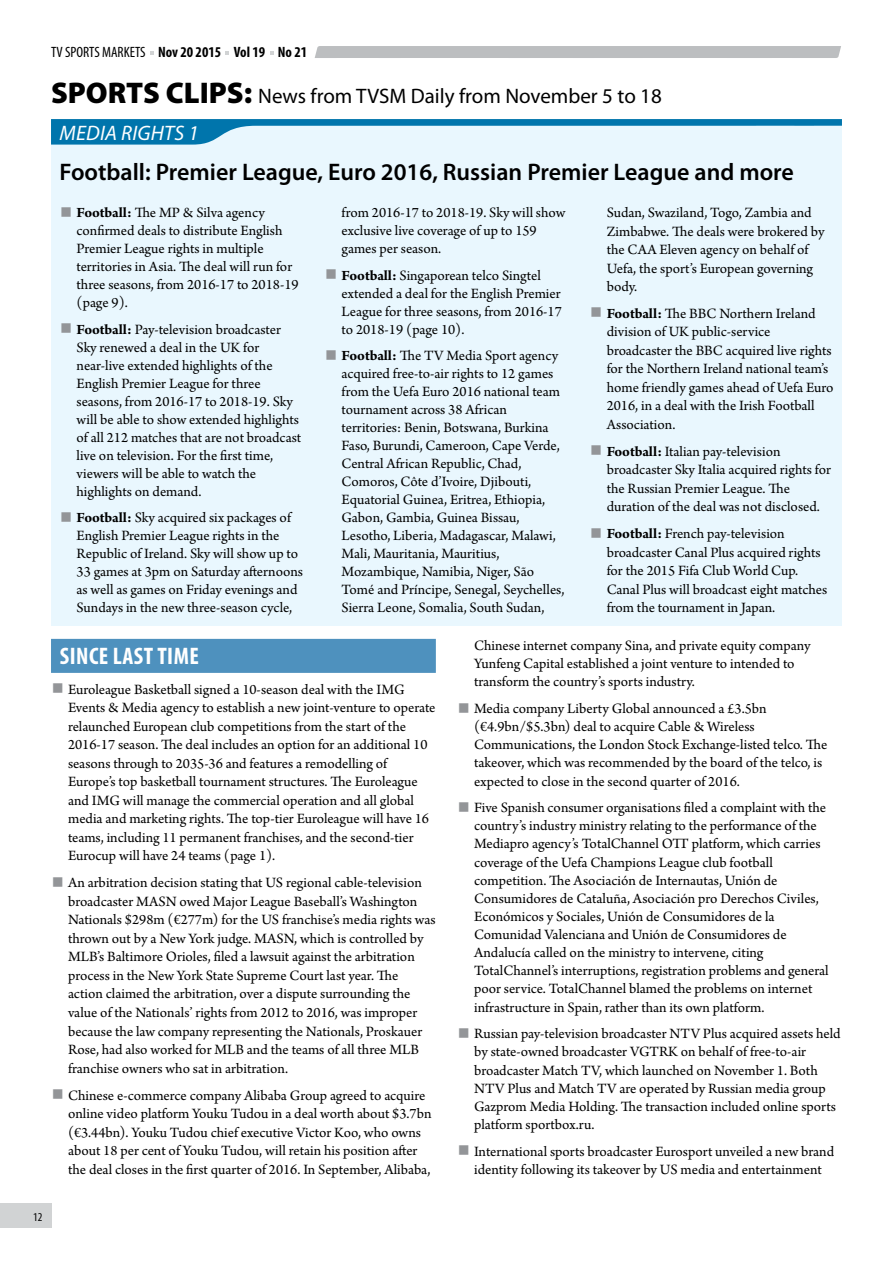
<style>
.page{position:relative;width:893px;height:1263px;background:#fff}
.page>*{position:absolute;margin:0;border:0;box-sizing:border-box;transform-origin:0 0}
.t1{font:600 24px "Myriad Pro";color:#000}
.t2{font:700 condensed 24px "Myriad Pro";letter-spacing:.02em;color:#fff}
.t3{font:21px "Myriad Pro";color:#000}
.t4{font:italic 21px "Myriad Pro";letter-spacing:.01em;color:#fff}
.t5{font:15px/18px "Arno Pro";color:#000}
.t6{font:700 condensed 15px "Myriad Pro";color:#000}
.t7{font:condensed 12px "Myriad Pro";color:#000}
.s1{font-weight:400}
.s2{font-weight:900;font-size:30px}
.s3{font-weight:700;font-size:42px;color:#939598}
.s4{font-weight:700}
</style>
<div class="page">
<div style="left:0;top:1204px;width:51px;height:24px;background:#d1d3d4"></div>
<div style="left:315px;top:46px;width:526px;height:12px;background:#bcbec0"></div>
<div style="left:51px;top:639px;width:385px;height:34px;background:#4e91be"></div>
<div style="left:51px;top:119px;width:791px;height:506px;background:#e9f7fe"></div>
<svg style="left:51px;top:119px;width:791px;height:26px"></svg>
<p class="t6" style="left:51px;top:43px;width:258px"><span class="s1">TV SPORTS MARKETS</span> Nov 20 2015 Vol 19 No 21</p>
<h2 class="t3" style="left:51px;top:83px;width:612px"><span class="s2">SPORTS CLIPS:</span> News from TVSM Daily from November 5 to 18</h2>
<h2 class="t4" style="left:60px;top:120px;width:141px">MEDIA RIGHTS 1</h2>
<h1 class="t1" style="left:60px;top:157px;width:736px">Football: Premier League, Euro 2016, Russian Premier League and more</h1>
<p class="t5" style="left:77px;top:204px;width:224px;text-indent:-17px"><span class="s3">■</span> <span class="s4">Football:</span> The MP &amp; Silva agency confirmed deals to distribute English<br>Premier League rights in multiple territories in Asia. The deal will run for three seasons, from 2016-17 to 2018-19 (page 9).</p>
<p class="t5" style="left:77px;top:321px;width:226px;text-indent:-17px"><span class="s3">■</span> <span class="s4">Football:</span> Pay-television broadcaster Sky renewed a deal in the UK for near-live extended highlights of the English Premier League for three seasons, from 2016-17 to 2018-19. Sky will be able to show extended highlights of all 212 matches that are not broadcast live on television. For the first time, viewers will be able to watch the highlights on demand.</p>
<p class="t5" style="left:77px;top:510px;width:228px;text-indent:-17px"><span class="s3">■</span> <span class="s4">Football:</span> Sky acquired six packages of English Premier League rights in the Republic of Ireland. Sky will show up to 33 games at 3pm on Saturday afternoons as well as games on Friday evenings and Sundays in the new three-season cycle,</p>
<p class="t5" style="left:607px;top:204px;width:219px;line-height:18.5px">Sudan, Swaziland, Togo, Zambia and<br>Zimbabwe. The deals were brokered by the CAA Eleven agency on behalf of<br>Uefa, the sport’s European governing body.</p>
<p class="t5" style="left:607px;top:305px;width:228px;line-height:18.5px;text-indent:-17px"><span class="s3">■</span> <span class="s4">Football:</span> The BBC Northern Ireland division of UK public-service broadcaster the BBC acquired live rights for the Northern Ireland national team’s home friendly games ahead of Uefa Euro 2016, in a deal with the Irish Football Association.</p>
<p class="t5" style="left:607px;top:443px;width:226px;line-height:18.5px;text-indent:-17px"><span class="s3">■</span> <span class="s4">Football:</span> Italian pay-television broadcaster Sky Italia acquired rights for the Russian Premier League. The duration of the deal was not disclosed.</p>
<p class="t5" style="left:607px;top:525px;width:222px;line-height:18.5px;text-indent:-17px"><span class="s3">■</span> <span class="s4">Football:</span> French pay-television broadcaster Canal Plus acquired rights for the 2015 Fifa Club World Cup.<br>Canal Plus will broadcast eight matches from the tournament in Japan.</p>
<p class="t5" style="left:342px;top:204px;width:225px">from 2016-17 to 2018-19. Sky will show exclusive live coverage of up to 159 games per season.</p>
<p class="t5" style="left:342px;top:267px;width:222px;text-indent:-17px"><span class="s3">■</span> <span class="s4">Football:</span> Singaporean telco Singtel extended a deal for the English Premier League for three seasons, from 2016-17 to 2018-19 (page 10).</p>
<p class="t5" style="left:342px;top:347px;width:224px;text-indent:-17px"><span class="s3">■</span> <span class="s4">Football:</span> The TV Media Sport agency acquired free-to-air rights to 12 games from the Uefa Euro 2016 national team tournament across 38 African territories: Benin, Botswana, Burkina Faso, Burundi, Cameroon, Cape Verde, Central African Republic, Chad, Comoros, Côte d’Ivoire, Djibouti, Equatorial Guinea, Eritrea, Ethiopia, Gabon, Gambia, Guinea Bissau, Lesotho, Liberia, Madagascar, Malawi, Mali, Mauritania, Mauritius, Mozambique, Namibia, Niger, São Tomé and Príncipe, Senegal, Seychelles, Sierra Leone, Somalia, South Sudan,</p>
<h1 class="t2" style="left:60px;top:641px;width:141px">SINCE LAST TIME</h1>
<p class="t5" style="left:68px;top:681px;width:369px;line-height:18.5px;text-indent:-17px"><span class="s3">■</span> Euroleague Basketball signed a 10-season deal with the IMG Events &amp; Media agency to establish a new joint-venture to operate relaunched European club competitions from the start of the 2016-17 season. The deal includes an option for an additional 10 seasons through to 2035-36 and features a remodelling of Europe’s top basketball tournament structures. The Euroleague and IMG will manage the commercial operation and all global media and marketing rights. The top-tier Euroleague will have 16 teams, including 11 permanent franchises, and the second-tier Eurocup will have 24 teams (page 1).</p>
<p class="t5" style="left:68px;top:874px;width:369px;line-height:18.5px;text-indent:-17px"><span class="s3">■</span> An arbitration decision stating that US regional cable-television broadcaster MASN owed Major League Baseball’s Washington Nationals $298m (€277m) for the US franchise’s media rights was thrown out by a New York judge. MASN, which is controlled by MLB’s Baltimore Orioles, filed a lawsuit against the arbitration process in the New York State Supreme Court last year. The action claimed the arbitration, over a dispute surrounding the value of the Nationals’ rights from 2012 to 2016, was improper because the law company representing the Nationals, Proskauer Rose, had also worked for MLB and the teams of all three MLB franchise owners who sat in arbitration.</p>
<p class="t5" style="left:68px;top:1086px;width:365px;line-height:18.6px;text-indent:-17px"><span class="s3">■</span> Chinese e-commerce company Alibaba Group agreed to acquire online video platform Youku Tudou in a deal worth about $3.7bn (€3.44bn). Youku Tudou chief executive Victor Koo, who owns about 18 per cent of Youku Tudou, will retain his position after the deal closes in the first quarter of 2016. In September, Alibaba,</p>
<p class="t5" style="left:474px;top:637px;width:338px">Chinese internet company Sina, and private equity company<br>Yunfeng Capital established a joint venture to intended to transform the country’s sports industry.</p>
<p class="t5" style="left:474px;top:700px;width:355px;text-indent:-17px"><span class="s3">■</span> Media company Liberty Global announced a £3.5bn (€4.9bn/$5.3bn) deal to acquire Cable &amp; Wireless Communications, the London Stock Exchange-listed telco. The takeover, which was recommended by the board of the telco, is expected to close in the second quarter of 2016.</p>
<p class="t5" style="left:474px;top:799px;width:356px;text-indent:-17px"><span class="s3">■</span> Five Spanish consumer organisations filed a complaint with the country’s industry ministry relating to the performance of the Mediapro agency’s TotalChannel OTT platform, which carries coverage of the Uefa Champions League club football competition. The Asociación de Internautas, Unión de Consumidores de Cataluña, Asociación pro Derechos Civiles, Económicos y Sociales, Unión de Consumidores de la Comunidad Valenciana and Unión de Consumidores de Andalucía called on the ministry to intervene, citing TotalChannel’s interruptions, registration problems and general poor service. TotalChannel blamed the problems on internet infrastructure in Spain, rather than its own platform.</p>
<p class="t5" style="left:474px;top:1025px;width:368px;text-indent:-17px"><span class="s3">■</span> Russian pay-television broadcaster NTV Plus acquired assets held by state-owned broadcaster VGTRK on behalf of free-to-air broadcaster Match TV, which launched on November 1. Both NTV Plus and Match TV are operated by Russian media group Gazprom Media Holding. The transaction included online sports platform sportbox.ru.</p>
<p class="t5" style="left:457px;top:1143px;width:379px;text-align:center"><span class="s3">■</span> International sports broadcaster Eurosport unveiled a new brand identity following its takeover by US media and entertainment</p>
<p class="t7" style="left:33px;top:1209px;width:11px">12</p>
</div>
